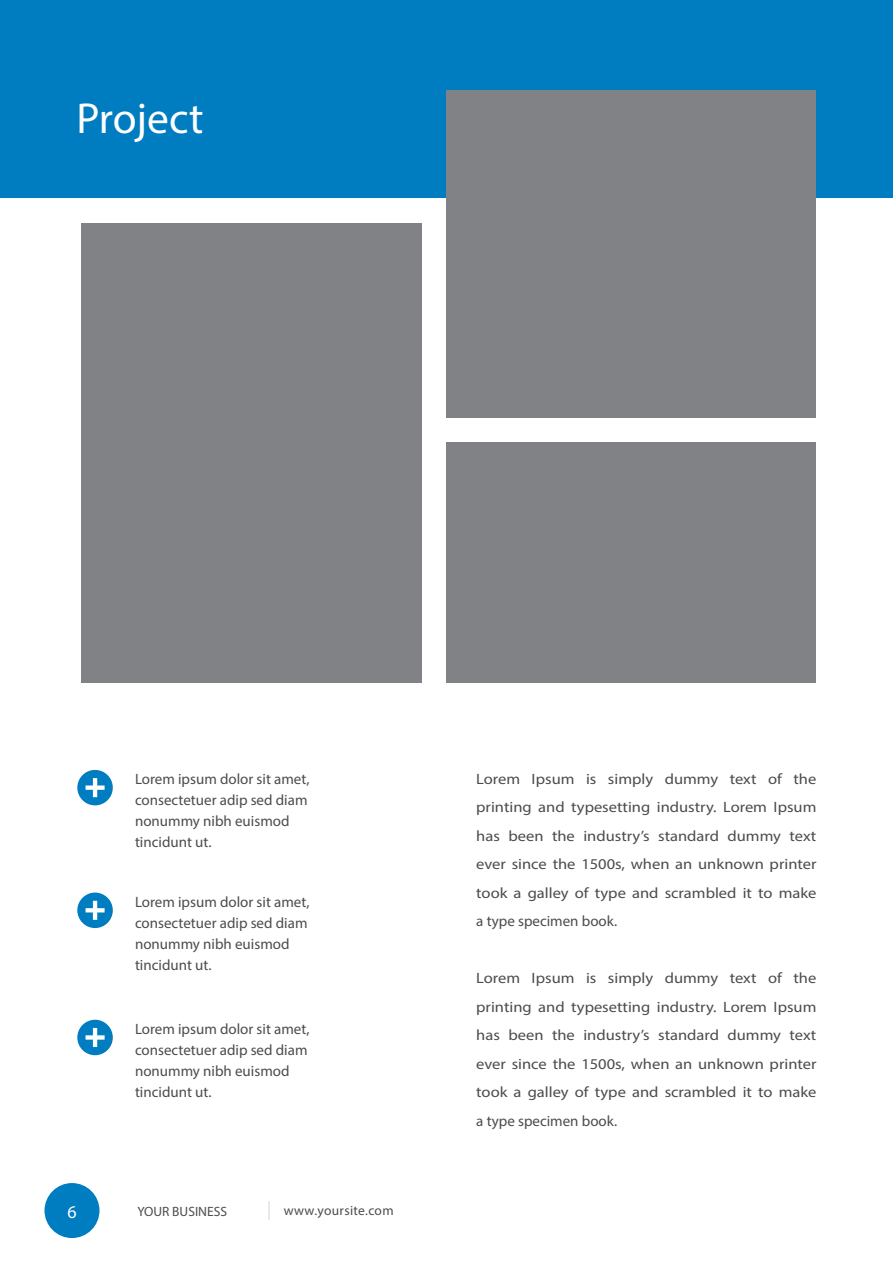
<style>
.page{position:relative;width:893px;height:1263px;background:#fff}
.page>*{position:absolute;margin:0;border:0;box-sizing:border-box;transform-origin:0 0}
.t1{font:43.5px "Myriad Pro";color:#fff}
.t2{font:18px "Myriad Pro";color:#fff}
.t3{font:15px/28.5px "Myriad Pro";color:#4b4c4d;text-align:justify;scale:1.1 1}
.t4{font:15px/21px "Myriad Pro";color:#4b4c4d}
.t5{font:13.5px "Myriad Pro";letter-spacing:.015em;color:#4b4c4d}
</style>
<div class="page">
<div style="left:45px;top:1183px;width:54px;height:55px;background:#007dc0;border-radius:50%"></div>
<svg style="left:269px;top:1201px;width:1px;height:19px"></svg>
<div style="left:77px;top:892px;width:36px;height:36px;background:#007dc0;border-radius:50%"></div>
<div style="left:77px;top:770px;width:36px;height:35px;background:#007dc0;border-radius:50%"></div>
<div style="left:77px;top:1020px;width:36px;height:35px;background:#007dc0;border-radius:50%"></div>
<svg style="left:86px;top:901px;width:19px;height:19px"></svg>
<svg style="left:86px;top:778px;width:19px;height:19px"></svg>
<svg style="left:86px;top:1028px;width:19px;height:19px"></svg>
<div style="left:0;top:0;width:893px;height:198px;background:#007dc0"></div>
<div style="left:446px;top:91px;width:370px;height:327px;background:#808285"></div>
<div style="left:81px;top:223px;width:340px;height:459px;background:#808285"></div>
<div style="left:446px;top:442px;width:370px;height:240px;background:#808285"></div>
<p class="t1" style="left:77px;top:91px;width:128px">Project</p>
<p class="t4" style="left:135px;top:768px;width:176px">Lorem ipsum dolor sit amet, consectetuer adip sed diam nonummy nibh euismod tincidunt ut.</p>
<p class="t4" style="left:135px;top:891px;width:176px">Lorem ipsum dolor sit amet, consectetuer adip sed diam nonummy nibh euismod tincidunt ut.</p>
<p class="t4" style="left:135px;top:1018px;width:176px">Lorem ipsum dolor sit amet, consectetuer adip sed diam nonummy nibh euismod tincidunt ut.</p>
<p class="t2" style="left:67px;top:1201px;width:11px">6</p>
<p class="t5" style="left:137px;top:1203px;width:91px">YOUR BUSINESS</p>
<p class="t5" style="left:284px;top:1202px;width:111px">www.yoursite.com</p>
<p class="t3" style="left:476px;top:764px;width:311px">Lorem Ipsum is simply dummy text of the printing and typesetting industry. Lorem Ipsum has been the industry’s standard dummy text ever since the 1500s, when an unknown printer took a galley of type and scrambled it to make a type specimen book.</p>
<p class="t3" style="left:476px;top:964px;width:311px">Lorem Ipsum is simply dummy text of the printing and typesetting industry. Lorem Ipsum has been the industry’s standard dummy text ever since the 1500s, when an unknown printer took a galley of type and scrambled it to make a type specimen book.</p>
</div>
